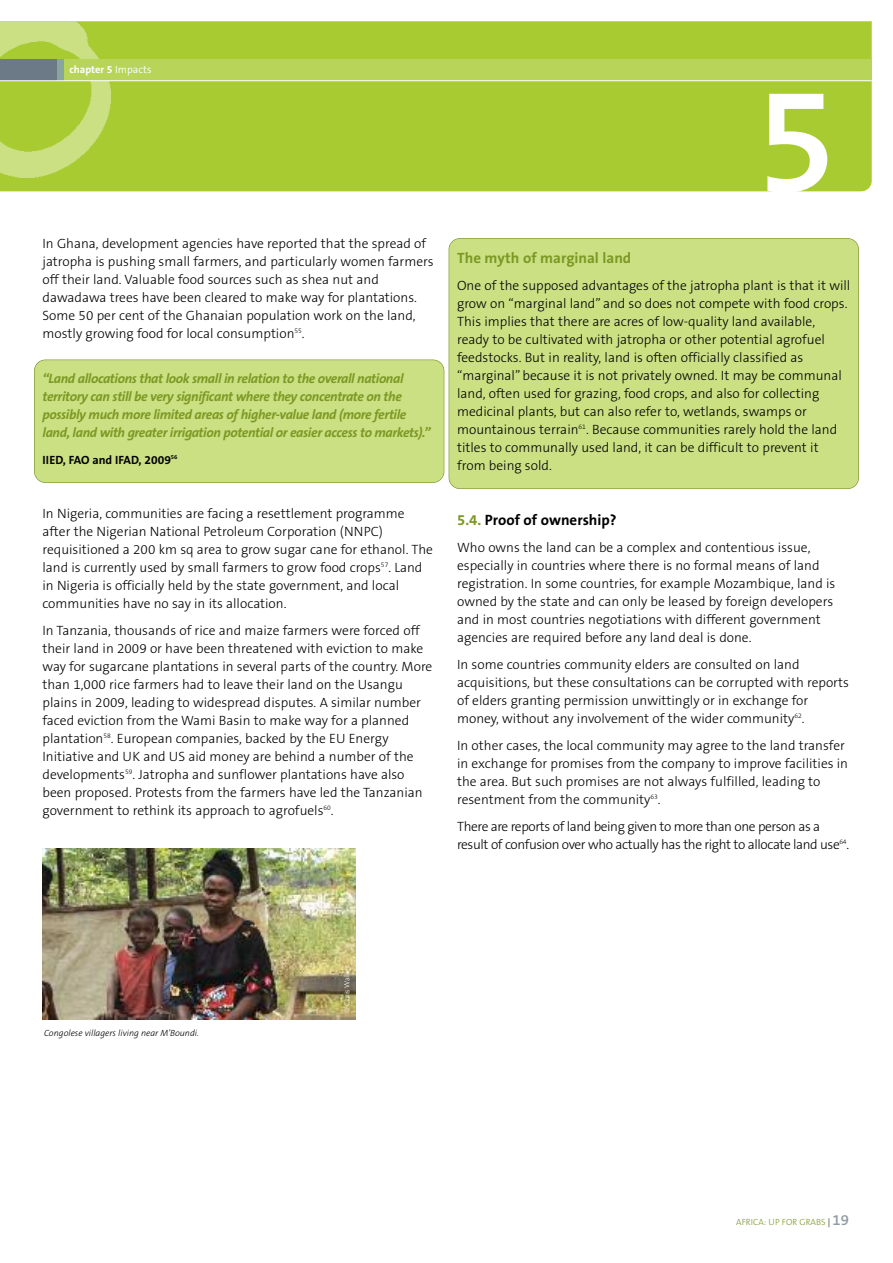
<style>
.page{position:relative;width:893px;height:1263px;background:#fff}
.page>*{position:absolute;margin:0;border:0;box-sizing:border-box;transform-origin:0 0}
.t1{font:600 150px "The Sans B6";color:#fff}
.t2{font:700 15px "The Sans B7";color:#000}
.t3{font:700 15px "The Sans B7";color:#7d9823}
.t4{font:300 13.5px/18px "The Sans B3";color:#000}
.t5{font:italic 700 13.5px/18px "The Sans B7";letter-spacing:-.03em;color:#7d9823}
.t6{font:300 13.5px/18px "The Sans B3";letter-spacing:-.03em;color:#000}
.t7{font:700 12px "The Sans B7";color:#000}
.t8{font:700 10.5px "The Sans B7";color:#fff}
.t9{font:italic 300 9px "The Sans B3";color:#000}
.t10{font:300 9px "The Sans B3";color:#7d9823}
.t11{font:300 7.5px "The Sans B3";color:#fff}
.s1{font-family:"The Sans B4";font-weight:300}
.s2{color:#7d9823}
.s3{color:#000}
.s4{font-family:"The Sans B6";font-weight:600;font-size:15px;color:#919ba5}
</style>
<div class="page">
<div style="left:1px;top:21px;width:871px;height:170px;background:#a7cb30"></div>
<img style="left:1px;top:21px;width:110px;height:157px">
<div style="left:0;top:60px;width:872px;height:21px;background:#b8d55a"></div>
<div style="left:0;top:60px;width:64px;height:21px;background:#6c7987"></div>
<div style="left:57px;top:60px;width:7px;height:21px;background:#88a59e"></div>
<hr style="left:0;top:80px;width:872px;height:1px;background:#fff">
<svg style="left:0;top:21px;width:1px;height:170px"></svg>
<div style="left:35px;top:360px;width:409px;height:122px;background:#cae083;border-radius:11px"></div>
<div style="left:34px;top:360px;width:410px;height:123px;border:2px solid #7d9823;border-radius:11px"></div>
<div style="left:449px;top:239px;width:409px;height:249px;background:#cae083;border-radius:11px"></div>
<div style="left:449px;top:238px;width:410px;height:251px;border:2px solid #7d9823;border-radius:11px"></div>
<img style="left:43px;top:849px;width:312px;height:170px">
<p class="t8" style="left:69px;top:64px;width:84px">chapter 5 <span class="s1">Impacts</span></p>
<p class="t4" style="left:43px;top:235px;width:393px">In Ghana, development agencies have reported that the spread of jatropha is pushing small farmers, and particularly women farmers off their land. Valuable food sources such as shea nut and dawadawa trees have been cleared to make way for plantations.<br>Some 50 per cent of the Ghanaian population work on the land, mostly growing food for local consumption<sup>55</sup>.</p>
<p class="t5" style="left:43px;top:370px;width:389px">“Land allocations that look small in relation to the overall national territory can still be very significant where they concentrate on the possibly much more limited areas of higher-value land (more fertile land, land with greater irrigation potential or easier access to markets).”</p>
<p class="t7" style="left:43px;top:453px;width:137px">IIED, FAO and IFAD, 2009<sup>56</sup></p>
<p class="t4" style="left:43px;top:505px;width:392px">In Nigeria, communities are facing a resettlement programme after the Nigerian National Petroleum Corporation (NNPC) requisitioned a 200 km sq area to grow sugar cane for ethanol. The land is currently used by small farmers to grow food crops<sup>57</sup>. Land in Nigeria is officially held by the state government, and local communities have no say in its allocation.</p>
<p class="t4" style="left:43px;top:622px;width:391px">In Tanzania, thousands of rice and maize farmers were forced off their land in 2009 or have been threatened with eviction to make way for sugarcane plantations in several parts of the country. More than 1,000 rice farmers had to leave their land on the Usangu plains in 2009, leading to widespread disputes. A similar number faced eviction from the Wami Basin to make way for a planned plantation<sup>58</sup>. European companies, backed by the EU Energy Initiative and UK and US aid money are behind a number of the developments<sup>59</sup>. Jatropha and sunflower plantations have also been proposed. Protests from the farmers have led the Tanzanian government to rethink its approach to agrofuels<sup>60</sup>.</p>
<h1 class="t1" style="left:755px;top:62px;width:84px">5</h1>
<p class="t3" style="left:457px;top:250px;width:176px">The myth of marginal land</p>
<p class="t4" style="left:457px;top:276px;width:395px">One of the supposed advantages of the jatropha plant is that it will grow on “marginal land” and so does not compete with food crops.<br>This implies that there are acres of low-quality land available, ready to be cultivated with jatropha or other potential agrofuel feedstocks. But in reality, land is often officially classified as “marginal” because it is not privately owned. It may be communal land, often used for grazing, food crops, and also for collecting medicinal plants, but can also refer to, wetlands, swamps or mountainous terrain<sup>61</sup>. Because communities rarely hold the land titles to communally used land, it can be difficult to prevent it from being sold.</p>
<p class="t2" style="left:457px;top:512px;width:161px"><span class="s2">5.4.</span> Proof of ownership?</p>
<p class="t4" style="left:457px;top:539px;width:380px">Who owns the land can be a complex and contentious issue, especially in countries where there is no formal means of land registration. In some countries, for example Mozambique, land is owned by the state and can only be leased by foreign developers and in most countries negotiations with different government agencies are required before any land deal is done.</p>
<p class="t4" style="left:457px;top:656px;width:393px">In some countries community elders are consulted on land acquisitions, but these consultations can be corrupted with reports of elders granting permission unwittingly or in exchange for money, without any involvement of the wider community<sup>62</sup>.</p>
<p class="t4" style="left:457px;top:737px;width:392px">In other cases, the local community may agree to the land transfer in exchange for promises from the company to improve facilities in the area. But such promises are not always fulfilled, leading to resentment from the community<sup>63</sup>.</p>
<p class="t6" style="left:457px;top:818px;width:394px">There are reports of land being given to more than one person as a result of confusion over who actually has the right to allocate land use<sup>64</sup>.</p>
<p class="t9" style="left:44px;top:1028px;width:156px">Congolese villagers living near M’Boundi.</p>
<p class="t11" style="left:343px;top:1013px;width:50px;rotate:-90deg">© Chris Walker</p>
<p class="t10" style="left:736px;top:1217px;width:114px">AFRICA: UP FOR GRABS <span class="s3">|</span> <span class="s4">19</span></p>
</div>
